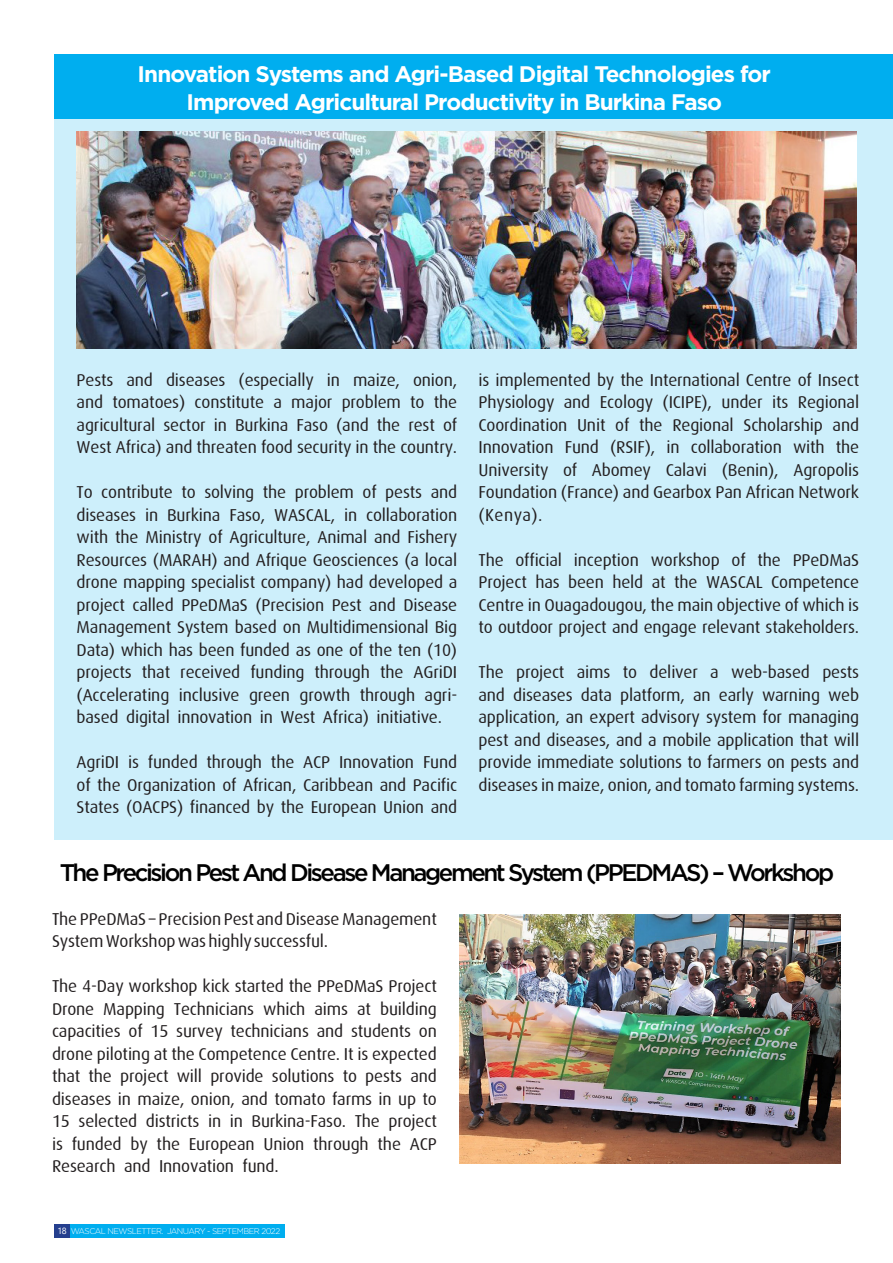
<style>
.page{position:relative;width:893px;height:1263px;background:#fff}
.page>*{position:absolute;margin:0;border:0;box-sizing:border-box;transform-origin:0 0}
.t1{font:500 24px "Gotham";letter-spacing:-.1em;color:#000}
.t2{font:700 22.5px/28.5px "Gotham";letter-spacing:-.04em;color:#fff;text-align:center}
.t3{font:17.25px/22.5px "Dax";letter-spacing:-.01em;color:#231f20;text-align:justify}
.t4{font:300 8.25px "Gotham";letter-spacing:-.06em;color:#fff}
.s1{font-family:"Segoe UI";font-weight:400;font-size:9px}
</style>
<div class="page">
<div style="left:70px;top:1224px;width:214px;height:13px;background:#00aeef"></div>
<div style="left:54px;top:1224px;width:16px;height:13px;background:#253f8e"></div>
<img style="left:459px;top:914px;width:382px;height:249px">
<div style="left:54px;top:54px;width:839px;height:786px;background:#cdeffb"></div>
<div style="left:54px;top:54px;width:839px;height:64px;background:#00aeef"></div>
<img style="left:77px;top:132px;width:779px;height:217px">
<p class="t2" style="left:138px;top:59px;width:635px">Innovation Systems and Agri-Based Digital Technologies for<br>Improved Agricultural Productivity in Burkina Faso</p>
<p class="t3" style="left:77px;top:369px;width:382px">Pests and diseases (especially in maize, onion, and tomatoes) constitute a major problem to the agricultural sector in Burkina Faso (and the rest of West Africa) and threaten food security in the country.</p>
<p class="t3" style="left:77px;top:481px;width:382px">To contribute to solving the problem of pests and diseases in Burkina Faso, WASCAL, in collaboration with the Ministry of Agriculture, Animal and Fishery Resources (MARAH) and Afrique Geosciences (a local drone mapping specialist company) had developed a project called PPeDMaS (Precision Pest and Disease Management System based on Multidimensional Big Data) which has been funded as one of the ten (10) projects that received funding through the AGriDI (Accelerating inclusive green growth through agri&shy;based digital innovation in West Africa) initiative.</p>
<p class="t3" style="left:77px;top:751px;width:382px">AgriDI is funded through the ACP Innovation Fund of the Organization of African, Caribbean and Pacific States (OACPS) financed by the European Union and</p>
<p class="t3" style="left:478px;top:369px;width:382px">is implemented by the International Centre of Insect Physiology and Ecology (ICIPE), under its Regional Coordination Unit of the Regional Scholarship and Innovation Fund (RSIF), in collaboration with the University of Abomey Calavi (Benin), Agropolis Foundation (France) and Gearbox Pan African Network (Kenya).</p>
<p class="t3" style="left:478px;top:549px;width:382px">The official inception workshop of the PPeDMaS Project has been held at the WASCAL Competence Centre in Ouagadougou, the main objective of which is to outdoor project and engage relevant stakeholders.</p>
<p class="t3" style="left:478px;top:661px;width:382px">The project aims to deliver a web-based pests and diseases data platform, an early warning web application, an expert advisory system for managing pest and diseases, and a mobile application that will provide immediate solutions to farmers on pests and diseases in maize, onion, and tomato farming systems.</p>
<p class="t1" style="left:60px;top:857px;width:776px">The Precision Pest And Disease Management System (PPEDMAS) – Workshop</p>
<p class="t3" style="left:52px;top:908px;width:386px">The PPeDMaS – Precision Pest and Disease Management<br>System Workshop was highly successful.</p>
<p class="t3" style="left:52px;top:975px;width:386px">The 4-Day workshop kick started the PPeDMaS Project Drone Mapping Technicians which aims at building capacities of 15 survey technicians and students on drone piloting at the Competence Centre. It is expected that the project will provide solutions to pests and diseases in maize, onion, and tomato farms in up to 15 selected districts in in Burkina-Faso. The project is funded by the European Union through the ACP Research and Innovation fund.</p>
<p class="t4" style="left:57px;top:1225px;width:224px"><span class="s1">18</span> WASCAL NEWSLETTER. JANUARY - SEPTEMBER 2022</p>
</div>
